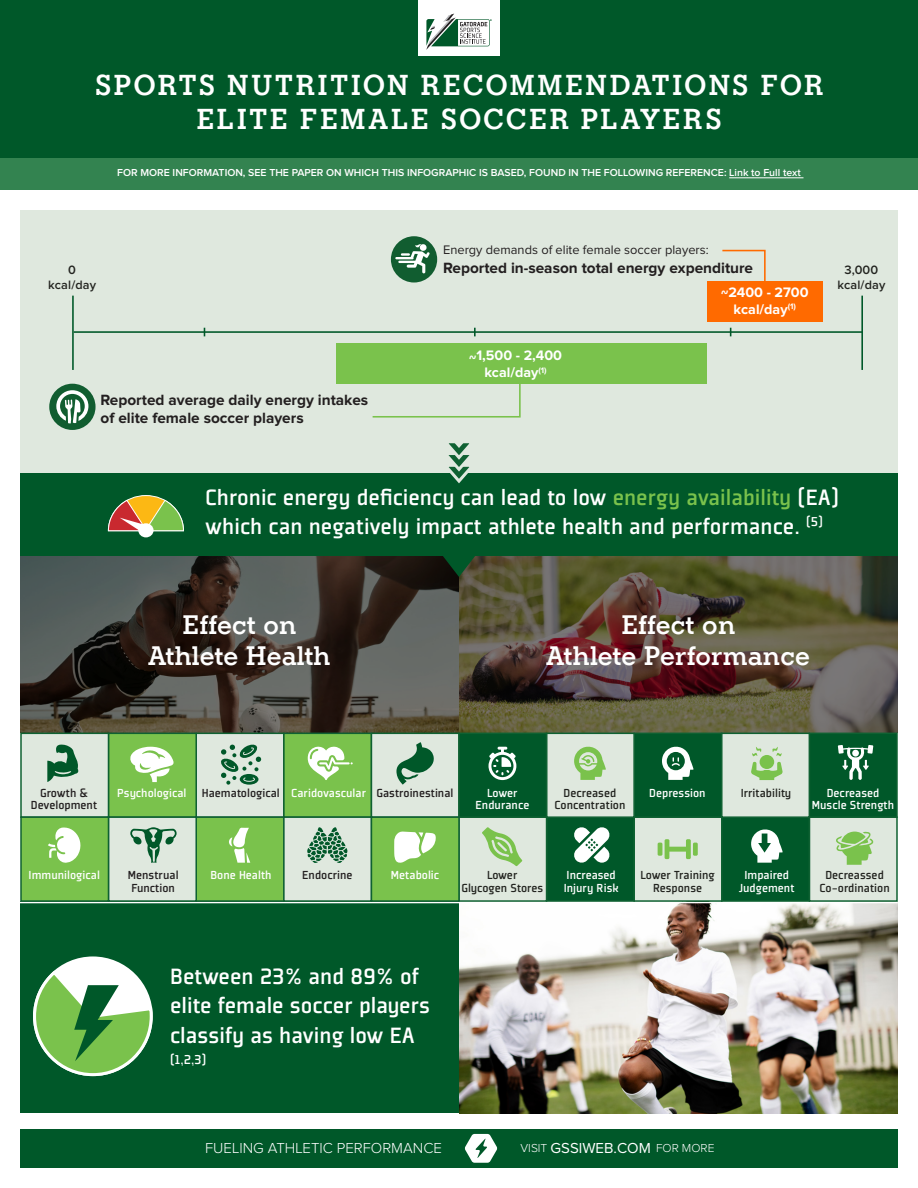
<style>
.page{position:relative;width:918px;height:1188px;background:#fff}
.page>*{position:absolute;margin:0;border:0;box-sizing:border-box;transform-origin:0 0}
.t1{font:700 30px/34.5px "Gatorade";letter-spacing:.075em;color:#fff;text-align:center}
.Body_Copy{font:700 27.9px/31.8px "Gatorade";letter-spacing:.01em;color:#fff;text-align:center}
.t2{font:500 24.3px/29.2px "Plexes Pro";color:#fff}
.t3{font:700 15.45px/18.5px "Proxima Nova";color:#231f20}
.t4{font:300 15px "Proxima Nova";color:#fff}
.t5{font:700 14.25px/17.1px "Proxima Nova";color:#fff;text-align:center}
.t6{font:500 14.25px "Plexes Pro";color:#fff}
.t7{font:500 12.75px/12.8px "Plexes Pro";color:#fff;text-align:center}
.t8{font:500 12.75px/12.8px "Plexes Pro";color:#22231f;text-align:center}
.t9{font:500 12.75px/12.8px "Plexes Pro";color:#231f20;text-align:center}
.t10{font:12.75px "Proxima Nova";color:#231f20}
.Body_Copy-2{font:600 12.6px/14.7px "Proxima Nova";letter-spacing:.01em;color:#22231f;text-align:center}
.t11{font:300 12px "Proxima Nova";color:#fff}
.t12{font:600 10.5px "Proxima Nova";color:#fff}
.t13{font:2.25px "Helvetica";color:#005829}
.s1{color:#7ac24c}
.s2{font-weight:400;font-size:15px}
</style>
<div class="page">
<div style="left:0;top:0;width:918px;height:163px;background:#005829"></div>
<div style="left:0;top:159px;width:918px;height:31px;background:#338350"></div>
<div style="left:418px;top:0;width:82px;height:55px;background:#fff"></div>
<div style="left:20px;top:902px;width:441px;height:211px;background:#005829"></div>
<img style="left:459px;top:903px;width:439px;height:210px">
<svg style="left:20px;top:556px;width:878px;height:177px;background:#50483c"></svg>
<hr style="left:729px;top:178px;width:74px;height:1px;background:#fff">
<div style="left:20px;top:1130px;width:878px;height:38px;background:#005829"></div>
<svg style="left:465px;top:1134px;width:32px;height:29px"></svg>
<svg style="left:426px;top:14px;width:64px;height:36px"></svg>
<div style="left:20px;top:472px;width:878px;height:84px;background:#005829"></div>
<div style="left:20px;top:210px;width:878px;height:262px;background:#dfe8de"></div>
<hr style="left:72px;top:296px;width:2px;height:74px;background:#005829">
<svg style="left:474px;top:328px;width:2px;height:8px"></svg>
<hr style="left:861px;top:296px;width:2px;height:74px;background:#005829">
<hr style="left:74px;top:331px;width:789px;height:2px;background:#005829">
<div style="left:707px;top:281px;width:116px;height:40px;background:#ff6a00"></div>
<div style="left:337px;top:344px;width:370px;height:40px;background:#7ac24c"></div>
<svg style="left:722px;top:249px;width:44px;height:32px"></svg>
<svg style="left:372px;top:384px;width:149px;height:34px"></svg>
<div style="left:49px;top:384px;width:47px;height:46px;background:#115d30;border-radius:50%"></div>
<div style="left:391px;top:236px;width:46px;height:47px;background:#115d30;border-radius:50%"></div>
<svg style="left:56px;top:390px;width:32px;height:34px"></svg>
<svg style="left:395px;top:244px;width:35px;height:29px"></svg>
<div style="left:138px;top:523px;width:16px;height:14px;background:#fff;border-radius:50%"></div>
<svg style="left:108px;top:495px;width:76px;height:39px"></svg>
<hr style="left:13px;top:902px;width:885px;height:1px;background:#fff">
<div style="left:35px;top:958px;width:116px;height:117px;background:#fff;border-radius:50%"></div>
<svg style="left:33px;top:968px;width:120px;height:109px"></svg>
<div style="left:20px;top:733px;width:89px;height:85px;background:#dfe8de;border:2px solid #0f6132"></div>
<div style="left:195px;top:733px;width:90px;height:85px;background:#dfe8de;border:2px solid #0f6132"></div>
<div style="left:108px;top:733px;width:89px;height:85px;background:#7ac24c;border:2px solid #0f6132"></div>
<div style="left:283px;top:733px;width:89px;height:85px;background:#7ac24c;border:2px solid #0f6132"></div>
<div style="left:371px;top:733px;width:89px;height:85px;background:#dfe8de;border:2px solid #0f6132"></div>
<div style="left:809px;top:816px;width:89px;height:86px;background:#dfe8de;border:2px solid #0f6132"></div>
<div style="left:633px;top:816px;width:90px;height:86px;background:#dfe8de;border:2px solid #0f6132"></div>
<div style="left:721px;top:816px;width:89px;height:86px;background:#005829;border:2px solid #0f6132"></div>
<div style="left:546px;top:816px;width:89px;height:86px;background:#005829;border:2px solid #0f6132"></div>
<div style="left:458px;top:816px;width:89px;height:86px;background:#dfe8de;border:2px solid #0f6132"></div>
<div style="left:20px;top:816px;width:89px;height:86px;background:#7ac24c;border:2px solid #0f6132"></div>
<div style="left:195px;top:816px;width:90px;height:86px;background:#7ac24c;border:2px solid #0f6132"></div>
<div style="left:108px;top:816px;width:89px;height:86px;background:#dfe8de;border:2px solid #0f6132"></div>
<div style="left:283px;top:816px;width:89px;height:86px;background:#dfe8de;border:2px solid #0f6132"></div>
<div style="left:371px;top:816px;width:89px;height:86px;background:#7ac24c;border:2px solid #0f6132"></div>
<div style="left:809px;top:733px;width:89px;height:85px;background:#005829;border:2px solid #0f6132"></div>
<div style="left:633px;top:733px;width:90px;height:85px;background:#005829;border:2px solid #0f6132"></div>
<div style="left:721px;top:733px;width:89px;height:85px;background:#dfe8de;border:2px solid #0f6132"></div>
<div style="left:546px;top:733px;width:89px;height:85px;background:#dfe8de;border:2px solid #0f6132"></div>
<div style="left:458px;top:733px;width:89px;height:85px;background:#005829;border:2px solid #0f6132"></div>
<svg style="left:308px;top:746px;width:45px;height:34px"></svg>
<svg style="left:130px;top:747px;width:44px;height:35px"></svg>
<svg style="left:396px;top:742px;width:38px;height:43px"></svg>
<svg style="left:48px;top:827px;width:33px;height:36px"></svg>
<svg style="left:229px;top:828px;width:21px;height:35px"></svg>
<svg style="left:394px;top:831px;width:42px;height:32px"></svg>
<svg style="left:47px;top:744px;width:32px;height:38px"></svg>
<svg style="left:307px;top:827px;width:40px;height:36px"></svg>
<svg style="left:221px;top:744px;width:40px;height:41px"></svg>
<svg style="left:130px;top:827px;width:47px;height:36px"></svg>
<svg style="left:662px;top:746px;width:32px;height:34px"></svg>
<svg style="left:574px;top:746px;width:32px;height:34px"></svg>
<svg style="left:751px;top:747px;width:32px;height:33px"></svg>
<svg style="left:574px;top:827px;width:36px;height:36px"></svg>
<svg style="left:489px;top:747px;width:27px;height:33px"></svg>
<svg style="left:665px;top:839px;width:26px;height:20px"></svg>
<hr style="left:658px;top:843px;width:4px;height:13px;background:#7ac24c;border-radius:2px">
<div style="left:693px;top:843px;width:5px;height:13px;background:#7ac24c;border-radius:2px"></div>
<svg style="left:482px;top:827px;width:40px;height:39px"></svg>
<svg style="left:836px;top:831px;width:38px;height:34px"></svg>
<svg style="left:751px;top:829px;width:32px;height:34px"></svg>
<svg style="left:838px;top:745px;width:35px;height:35px"></svg>
<svg style="left:443px;top:556px;width:32px;height:21px"></svg>
<svg style="left:439px;top:443px;width:40px;height:41px"></svg>
<p class="t13" style="left:490px;top:18px;width:3px">®</p>
<p class="t1" style="left:95px;top:68px;width:729px">SPORTS NUTRITION RECOMMENDATIONS FOR<br>ELITE FEMALE SOCCER PLAYERS</p>
<p class="t12" style="left:117px;top:167px;width:685px">FOR MORE INFORMATION, SEE THE PAPER ON WHICH THIS INFOGRAPHIC IS BASED, FOUND IN THE FOLLOWING REFERENCE: Link to Full text</p>
<p class="t10" style="left:443px;top:243px;width:267px">Energy demands of elite female soccer players:</p>
<p class="t3" style="left:443px;top:259px;width:312px">Reported in-season total energy expenditure</p>
<p class="Body_Copy-2" style="left:48px;top:263px;width:49px">0 kcal/day</p>
<p class="Body_Copy-2" style="left:837px;top:263px;width:49px">3,000 kcal/day</p>
<p class="t5" style="left:721px;top:284px;width:89px">~2400 - 2700 kcal/day<sup>(1)</sup></p>
<p class="t3" style="left:101px;top:391px;width:269px">Reported average daily energy intakes of elite female soccer players</p>
<p class="t5" style="left:469px;top:347px;width:95px">~1,500 - 2,400 kcal/day<sup>(1)</sup></p>
<p class="t2" style="left:205px;top:482px;width:635px">Chronic energy deficiency can lead to low <span class="s1">energy availability</span> (EA) which can negatively impact athlete health and performance. <sup>(5)</sup></p>
<p class="Body_Copy" style="left:149px;top:609px;width:184px">Effect on<br>Athlete Health</p>
<p class="Body_Copy" style="left:547px;top:609px;width:265px">Effect on<br>Athlete Performance</p>
<p class="t9" style="left:31px;top:786px;width:68px">Growth &amp;<br>Development</p>
<p class="t7" style="left:812px;top:786px;width:84px">Decreased<br>Muscle Strength</p>
<p class="t7" style="left:117px;top:786px;width:71px">Psychological</p>
<p class="t8" style="left:554px;top:786px;width:73px">Decreased<br>Concentration</p>
<p class="t9" style="left:202px;top:786px;width:80px">Haematological</p>
<p class="t7" style="left:649px;top:786px;width:58px">Depression</p>
<p class="t7" style="left:291px;top:786px;width:76px">Caridovascular</p>
<p class="t8" style="left:741px;top:786px;width:52px">Irritability</p>
<p class="t9" style="left:376px;top:786px;width:78px">Gastroinestinal</p>
<p class="t7" style="left:475px;top:786px;width:56px">Lower<br>Endurance</p>
<p class="t7" style="left:29px;top:869px;width:73px">Immunilogical</p>
<p class="t8" style="left:461px;top:869px;width:83px">Lower<br>Glycogen Stores</p>
<p class="t9" style="left:128px;top:869px;width:52px;text-align:left">Menstrual<br>Function</p>
<p class="t7" style="left:564px;top:869px;width:57px;text-align:left">Increased<br>Injury Risk</p>
<p class="t7" style="left:210px;top:869px;width:63px">Bone Health</p>
<p class="t8" style="left:641px;top:869px;width:76px">Lower Training<br>Response</p>
<p class="t9" style="left:302px;top:869px;width:52px">Endocrine</p>
<p class="t7" style="left:739px;top:869px;width:57px">Impaired<br>Judgement</p>
<p class="t7" style="left:391px;top:869px;width:50px">Metabolic</p>
<p class="t8" style="left:819px;top:869px;width:72px">Decreassed<br>Co-ordination</p>
<p class="t2" style="left:170px;top:961px;width:262px">Between 23% and 89% of elite female soccer players classify as having low EA</p>
<p class="t6" style="left:170px;top:1051px;width:38px">(1,2,3)</p>
<p class="t4" style="left:205px;top:1140px;width:238px">FUELING ATHLETIC PERFORMANCE</p>
<p class="t11" style="left:521px;top:1141px;width:195px">VISIT <span class="s2">GSSIWEB.COM</span> FOR MORE</p>
</div>
